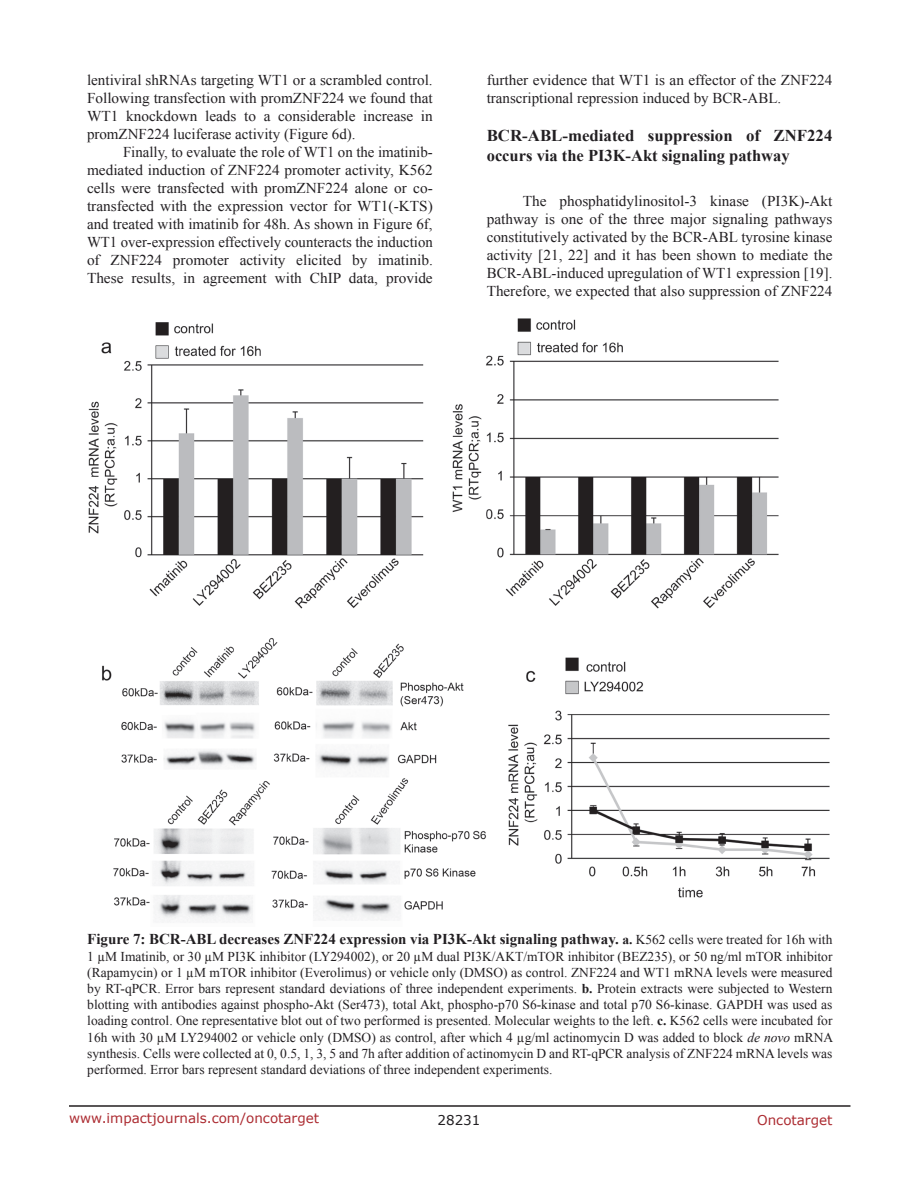
<style>
.page{position:relative;width:918px;height:1188px;background:#fff}
.page>*{position:absolute;margin:0;border:0;box-sizing:border-box;transform-origin:0 0}
.SubHeading{font:700 16.5px/19.8px "Times New Roman";color:#221f22}
.BodyText{font:15px/18px "Times New Roman";color:#221f22;text-align:justify}
.FigureText{font:700 15px "Times New Roman";color:#221f22}
.FigureText-2{font:13.5px/16.2px "Times New Roman";color:#221f22;text-align:justify}
.t1{font:13.5px "Verdana";color:#ac2b31}
.t2{font:13.5px "Verdana";color:#221f22}
.s1{font-size:13.5px}
.s2{font-weight:400;font-size:13.5px}
.s3{color:#231f20}
.s4{font-weight:700}
.s5{font-style:italic}
</style>
<div class="page">
<hr style="left:69px;top:1105px;width:781px;height:2px;background:#231f20">
<img style="left:88px;top:318px;width:742px;height:605px">
<p class="BodyText" style="left:87px;top:71px;width:347px">lentiviral shRNAs targeting WT1 or a scrambled control.<br>Following transfection with promZNF224 we found that WT1 knockdown leads to a considerable increase in promZNF224 luciferase activity (Figure 6d).</p>
<p class="BodyText" style="left:87px;top:143px;width:347px;text-indent:36px">Finally, to evaluate the role of WT1 on the imatinib&shy;mediated induction of ZNF224 promoter activity, K562 cells were transfected with promZNF224 alone or co&shy;transfected with the expression vector for WT1(-KTS) and treated with imatinib for 48h. As shown in Figure 6f, WT1 over-expression effectively counteracts the induction of ZNF224 promoter activity elicited by imatinib.<br>These results, in agreement with ChIP data, provide</p>
<p class="BodyText" style="left:487px;top:71px;width:347px">further evidence that WT1 is an effector of the ZNF224 transcriptional repression induced by BCR-ABL.</p>
<p class="SubHeading" style="left:487px;top:125px;width:347px">BCR-ABL-mediated suppression of ZNF224 occurs via the PI3K-Akt signaling pathway</p>
<p class="BodyText" style="left:487px;top:192px;width:347px;text-indent:36px">The phosphatidylinositol-3 kinase (PI3K)-Akt pathway is one of the three major signaling pathways constitutively activated by the BCR-ABL tyrosine kinase activity [21, 22] and it has been shown to mediate the BCR-ABL-induced upregulation of WT1 expression [19].<br>Therefore, we expected that also suppression of ZNF224</p>
<p class="FigureText" style="left:87px;top:929px;width:747px">Figure 7: BCR-ABL decreases ZNF224 expression via PI3K-Akt signaling pathway. <span class="s1">a.</span> <span class="s2">K562 cells were treated for 16h with</span></p>
<p class="FigureText-2" style="left:87px;top:948px;width:747px">1 <span class="s3">µ</span>M Imatinib, or 30 <span class="s3">µ</span>M PI3K inhibitor (LY294002), or 20 <span class="s3">µ</span>M dual PI3K/AKT/mTOR inhibitor (BEZ235), or 50 ng/ml mTOR inhibitor (Rapamycin) or 1 <span class="s3">µ</span>M mTOR inhibitor (Everolimus) or vehicle only (DMSO) as control. ZNF224 and WT1 mRNA levels were measured by RT-qPCR. Error bars represent standard deviations of three independent experiments. <span class="s4">b.</span> Protein extracts were subjected to Western blotting with antibodies against phospho-Akt (Ser473), total Akt, phospho-p70 S6-kinase and total p70 S6-kinase. GAPDH was used as loading control. One representative blot out of two performed is presented. Molecular weights to the left. <span class="s4">c.</span> K562 cells were incubated for 16h with 30 <span class="s3">µ</span>M LY294002 or vehicle only (DMSO) as control, after which 4 <span class="s3">µ</span>g/ml actinomycin D was added to block <span class="s5">de novo</span> mRNA synthesis. Cells were collected at 0, 0.5, 1, 3, 5 and 7h after addition of actinomycin D and RT-qPCR analysis of ZNF224 mRNA levels was performed. Error bars represent standard deviations of three independent experiments.</p>
<p class="t1" style="left:69px;top:1109px;width:252px">www.impactjournals.com/oncotarget</p>
<p class="t2" style="left:438px;top:1111px;width:44px">28231</p>
<p class="t1" style="left:757px;top:1111px;width:77px">Oncotarget</p>
</div>
